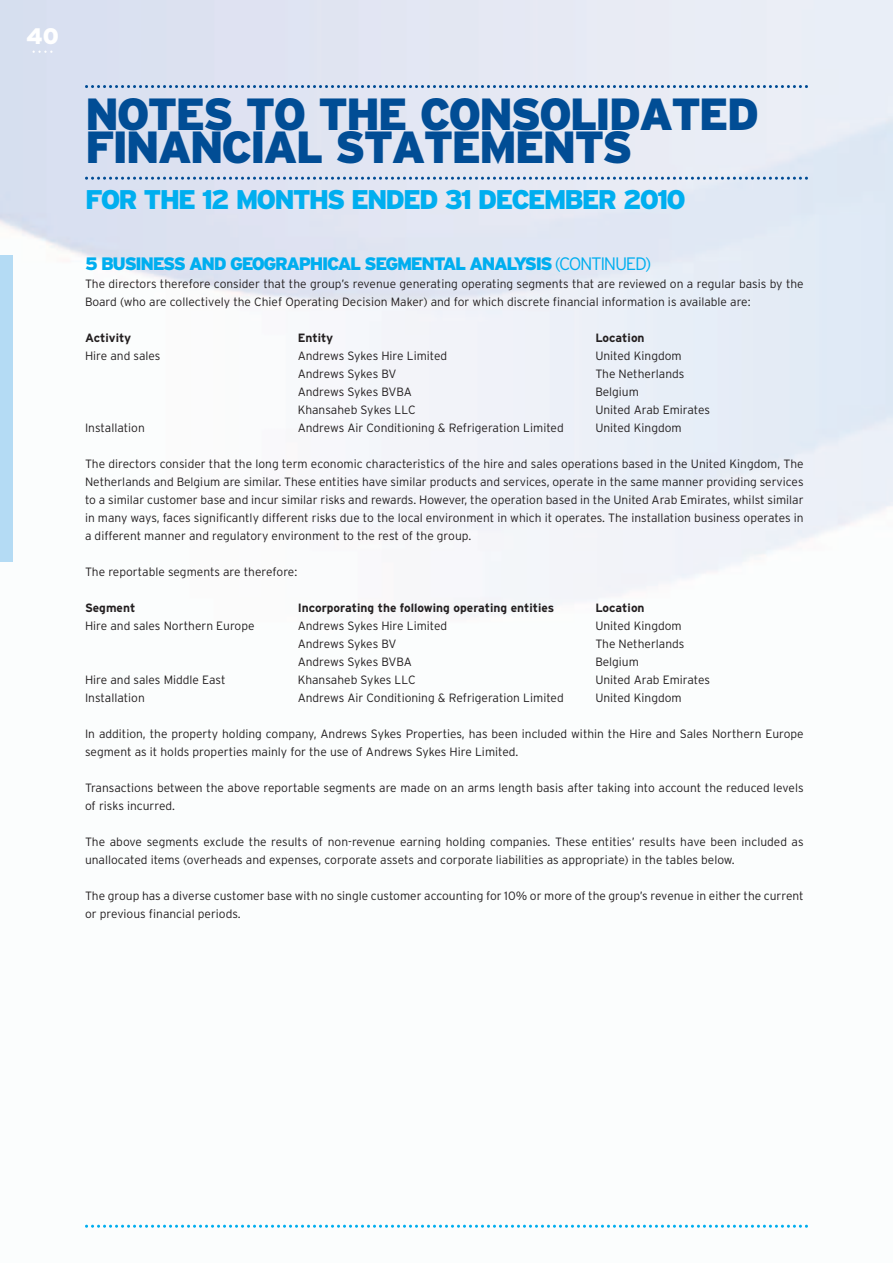
<style>
.page{position:relative;width:893px;height:1263px;background:#fff}
.page>*{position:absolute;margin:0;border:0;box-sizing:border-box;transform-origin:0 0}
.t1{font:900 45px/33px "Interstate";letter-spacing:-.05em;color:#014d95}
.t2{font:900 27px "Interstate";letter-spacing:-.075em;color:#00aeef}
.t3{font:900 22.5px "Interstate";color:#fff}
.t4{font:900 18px "Interstate";letter-spacing:-.075em;color:#00aeef}
.t5{font:300 12px/18px "Interstate";color:#231f20}
.t6{font:700 12px "Interstate";color:#231f20}
.s1{font-weight:300}
</style>
<div class="page">
<svg style="left:85px;top:1225px;width:723px;height:3px"></svg>
<svg style="left:33px;top:51px;width:20px;height:2px"></svg>
<div style="left:0;top:255px;width:13px;height:306px;background:#b4dbf4"></div>
<svg style="left:85px;top:85px;width:723px;height:3px;background:#8babce"></svg>
<svg style="left:85px;top:177px;width:723px;height:3px;background:#8fadd0"></svg>
<h3 class="t3" style="left:26px;top:22px;width:34px">40</h3>
<h1 class="t1" style="left:85px;top:97px;width:676px">NOTES TO THE CONSOLIDATED<br>FINANCIAL STATEMENTS</h1>
<h2 class="t2" style="left:85px;top:183px;width:602px">FOR THE 12 MONTHS ENDED 31 DECEMBER 2010</h2>
<h3 class="t4" style="left:85px;top:252px;width:568px">5 BUSINESS AND GEOGRAPHICAL SEGMENTAL ANALYSIS <span class="s1">(CONTINUED)</span></h3>
<p class="t5" style="left:85px;top:274px;width:720px">The directors therefore consider that the group’s revenue generating operating segments that are reviewed on a regular basis by the<br>Board (who are collectively the Chief Operating Decision Maker) and for which discrete financial information is available are:</p>
<p class="t6" style="left:85px;top:330px;width:48px">Activity</p>
<p class="t6" style="left:298px;top:330px;width:37px">Entity</p>
<p class="t6" style="left:595px;top:330px;width:51px">Location</p>
<p class="t5" style="left:85px;top:346px;width:77px">Hire and sales</p>
<p class="t5" style="left:298px;top:346px;width:151px">Andrews Sykes Hire Limited</p>
<p class="t5" style="left:595px;top:346px;width:88px">United Kingdom</p>
<p class="t5" style="left:298px;top:364px;width:100px">Andrews Sykes BV</p>
<p class="t5" style="left:595px;top:364px;width:91px">The Netherlands</p>
<p class="t5" style="left:298px;top:382px;width:116px">Andrews Sykes BVBA</p>
<p class="t5" style="left:595px;top:382px;width:45px">Belgium</p>
<p class="t5" style="left:298px;top:400px;width:119px">Khansaheb Sykes LLC</p>
<p class="t5" style="left:595px;top:400px;width:116px">United Arab Emirates</p>
<p class="t5" style="left:85px;top:418px;width:61px">Installation</p>
<p class="t5" style="left:298px;top:418px;width:268px">Andrews Air Conditioning &amp; Refrigeration Limited</p>
<p class="t5" style="left:595px;top:418px;width:88px">United Kingdom</p>
<p class="t5" style="left:85px;top:454px;width:720px;text-align:justify">The directors consider that the long term economic characteristics of the hire and sales operations based in the United Kingdom, The Netherlands and Belgium are similar. These entities have similar products and services, operate in the same manner providing services to a similar customer base and incur similar risks and rewards. However, the operation based in the United Arab Emirates, whilst similar in many ways, faces significantly different risks due to the local environment in which it operates. The installation business operates in a different manner and regulatory environment to the rest of the group.</p>
<p class="t5" style="left:85px;top:562px;width:214px">The reportable segments are therefore:</p>
<p class="t6" style="left:85px;top:600px;width:52px">Segment</p>
<p class="t6" style="left:298px;top:600px;width:258px">Incorporating the following operating entities</p>
<p class="t6" style="left:595px;top:600px;width:51px">Location</p>
<p class="t5" style="left:85px;top:616px;width:171px">Hire and sales Northern Europe</p>
<p class="t5" style="left:298px;top:616px;width:151px">Andrews Sykes Hire Limited</p>
<p class="t5" style="left:595px;top:616px;width:88px">United Kingdom</p>
<p class="t5" style="left:298px;top:634px;width:100px">Andrews Sykes BV</p>
<p class="t5" style="left:595px;top:634px;width:91px">The Netherlands</p>
<p class="t5" style="left:298px;top:652px;width:116px">Andrews Sykes BVBA</p>
<p class="t5" style="left:595px;top:652px;width:45px">Belgium</p>
<p class="t5" style="left:85px;top:670px;width:142px">Hire and sales Middle East</p>
<p class="t5" style="left:298px;top:670px;width:119px">Khansaheb Sykes LLC</p>
<p class="t5" style="left:595px;top:670px;width:116px">United Arab Emirates</p>
<p class="t5" style="left:85px;top:688px;width:61px">Installation</p>
<p class="t5" style="left:298px;top:688px;width:268px">Andrews Air Conditioning &amp; Refrigeration Limited</p>
<p class="t5" style="left:595px;top:688px;width:88px">United Kingdom</p>
<p class="t5" style="left:85px;top:724px;width:720px">In addition, the property holding company, Andrews Sykes Properties, has been included within the Hire and Sales Northern Europe segment as it holds properties mainly for the use of Andrews Sykes Hire Limited.</p>
<p class="t5" style="left:85px;top:778px;width:720px">Transactions between the above reportable segments are made on an arms length basis after taking into account the reduced levels of risks incurred.</p>
<p class="t5" style="left:85px;top:832px;width:720px">The above segments exclude the results of non-revenue earning holding companies. These entities’ results have been included as unallocated items (overheads and expenses, corporate assets and corporate liabilities as appropriate) in the tables below.</p>
<p class="t5" style="left:85px;top:886px;width:720px">The group has a diverse customer base with no single customer accounting for 10% or more of the group’s revenue in either the current or previous financial periods.</p>
</div>
